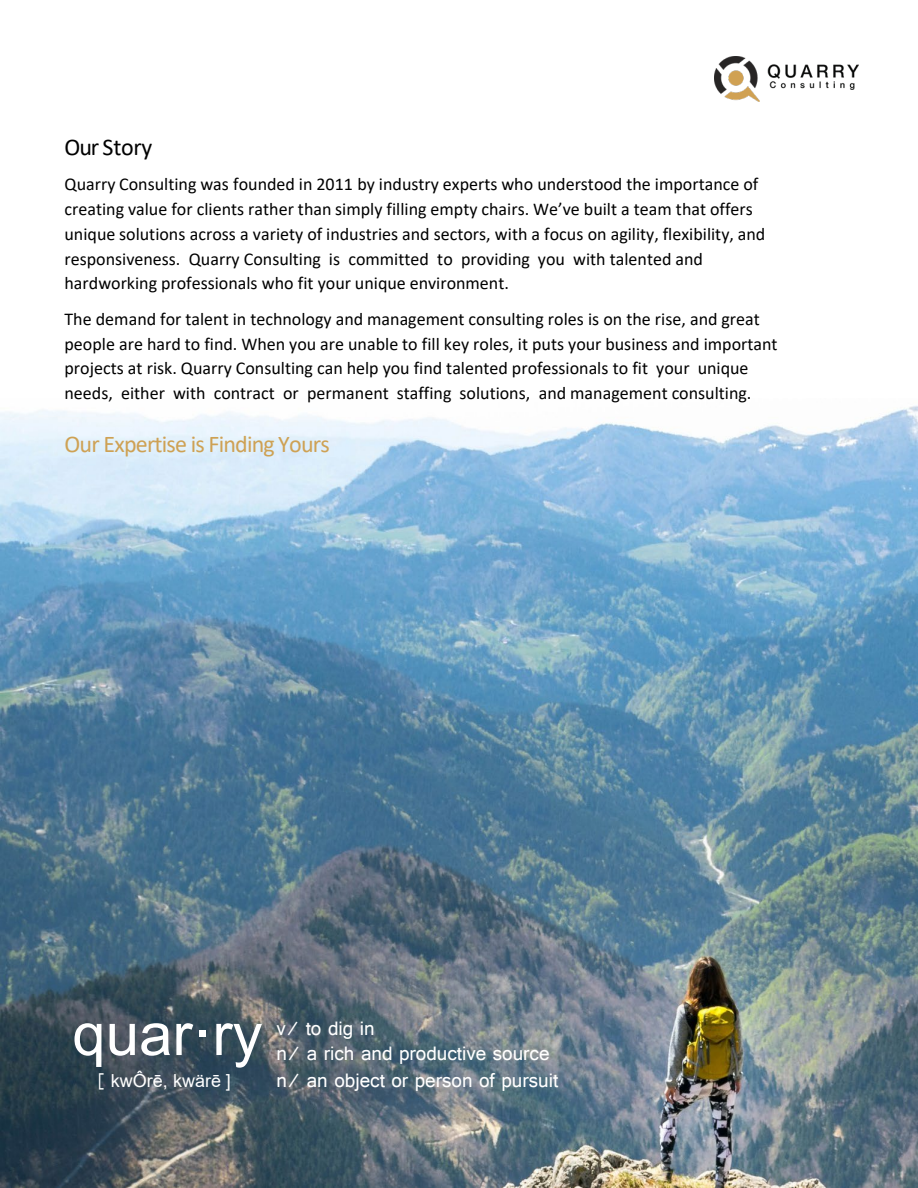
<style>
.page{position:relative;width:918px;height:1188px;background:#fff}
.page>*{position:absolute;margin:0;border:0;box-sizing:border-box;transform-origin:0 0}
.t1{font:60px "Arial";color:#fff}
.t2{font:24px "Calibri";letter-spacing:-.035em;color:#cea154}
.t3{font:24px "Calibri";letter-spacing:-.01em;color:#000}
.t4{font:21px "Raavi";color:#fff}
.t5{font:18px/24.9px "Calibri";color:#000}
.t6{font:18px "Arial";color:#fff}
.s1{font-family:"Raavi"}
</style>
<div class="page">
<img style="left:0;top:405px;width:918px;height:783px">
<img style="left:714px;top:56px;width:145px;height:46px">
<p class="t3" style="left:65px;top:130px;width:90px">Our Story</p>
<p class="t5" style="left:65px;top:171px;width:702px">Quarry Consulting was founded in 2011 by industry experts who understood the importance of creating value for clients rather than simply filling empty chairs. We’ve built a team that offers unique solutions across a variety of industries and sectors, with a focus on agility, flexibility, and responsiveness. Quarry Consulting is committed to providing you with talented and hardworking professionals who fit your unique environment.</p>
<p class="t5" style="left:65px;top:306px;width:715px">The demand for talent in technology and management consulting roles is on the rise, and great people are hard to find. When you are unable to fill key roles, it puts your business and important projects at risk. Quarry Consulting can help you find talented professionals to fit your unique needs, either with contract or permanent staffing solutions, and management consulting.</p>
<p class="t2" style="left:65px;top:428px;width:267px">Our Expertise is Finding Yours</p>
<p class="t1" style="left:72px;top:993px;width:192px">quar·ry</p>
<p class="t6" style="left:97px;top:1068px;width:135px"><span class="s1">[</span> kwÔrē, kwärē ]</p>
<p class="t4" style="left:277px;top:1015px;width:100px">v/ to dig in</p>
<p class="t4" style="left:277px;top:1040px;width:274px">n/ a rich and productive source</p>
<p class="t4" style="left:277px;top:1067px;width:283px">n/ an object or person of pursuit</p>
</div>
